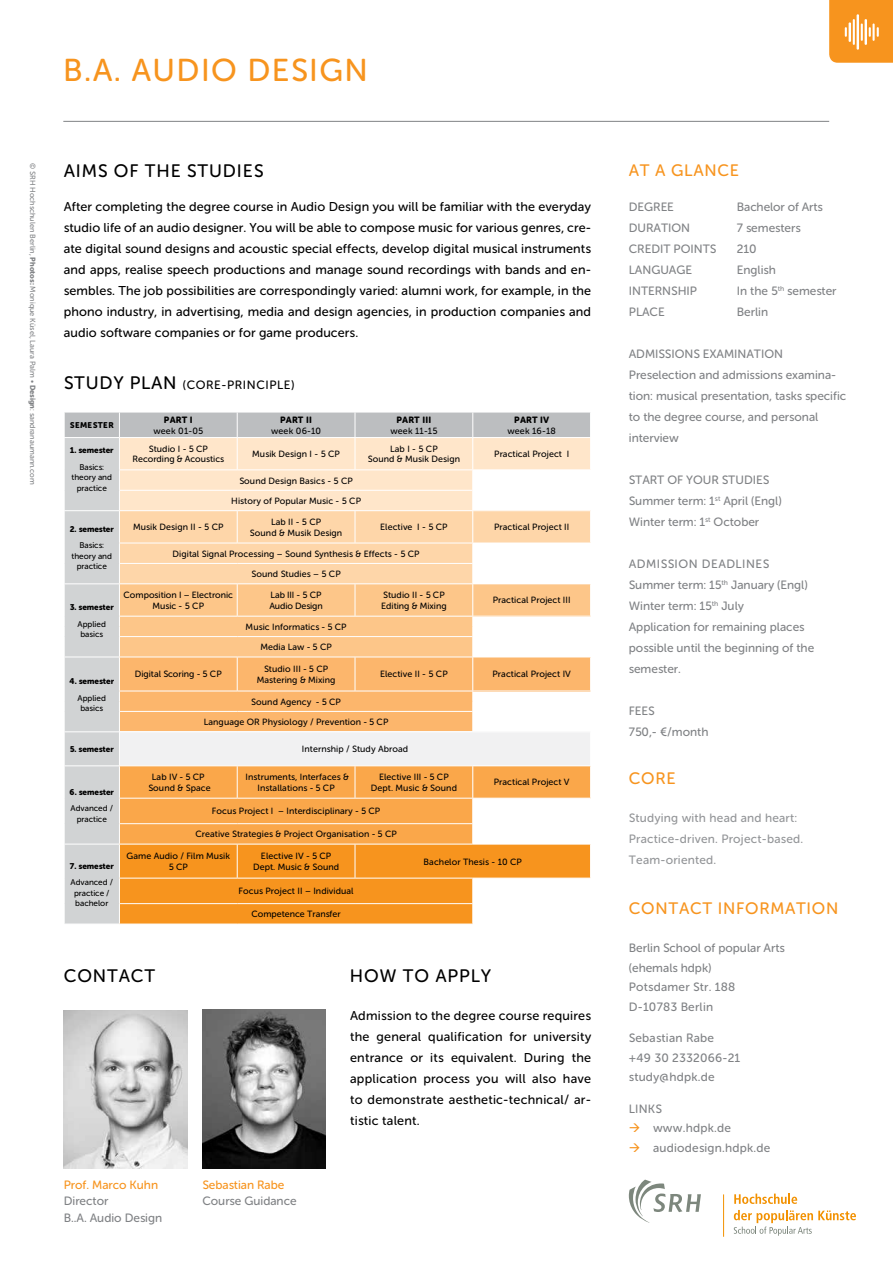
<style>
.page{position:relative;width:893px;height:1263px;background:#fff}
.page>*{position:absolute;margin:0;border:0;box-sizing:border-box;transform-origin:0 0}
.t1{font:31.5px "Museo Sans Rounded 500";letter-spacing:.045em;color:#f7941e}
.t2{font:18px "Museo Sans Rounded 500";letter-spacing:.05em;color:#000}
.t3{font:16.5px "Museo Sans Rounded 500";letter-spacing:.045em;color:#f7941e}
.t4{font:12.75px/21px "Museo Sans Rounded 500";letter-spacing:.015em;color:#000;text-align:justify}
.t5{font:12px/21px "Museo Sans Rounded 500";color:#808285}
.t6{font:12px/19.5px "Museo Sans Rounded 500";letter-spacing:.02em;color:#808285}
.t7{font:12px/21px "Museo Sans Rounded 500";letter-spacing:.02em;color:#939598}
.t8{font:12px "Museo Sans Rounded 500";color:#f7941e}
.t9{font:12px "Museo Sans Rounded 500";letter-spacing:.05em;color:#000}
.t10{font:9px/10.5px "Museo Sans Rounded 500";letter-spacing:.01em;color:#000;text-align:center}
.t11{font:9px "Museo Sans Rounded 900";letter-spacing:.02em;color:#000}
.t12{font:9px/10.5px "Museo Sans Rounded 500";letter-spacing:-.01em;color:#000}
.t13{font:8.25px/10.5px "Museo Sans Rounded 500";color:#000;text-align:center}
.t14{font:8.25px "Museo Sans Rounded 900";color:#000}
.t15{font:8.25px "Museo Sans Rounded 900";letter-spacing:.05em;color:#000}
.t16{font:7.5px "Museo Sans Rounded 500";color:#808285}
.s1{font-family:"Museo Sans Rounded 900"}
.s2{font-size:18px}
.s3{color:#f7941e}
</style>
<div class="page">
<img style="left:202px;top:1010px;width:124px;height:158px">
<img style="left:64px;top:1010px;width:123px;height:158px">
<svg style="left:829px;top:0;width:64px;height:63px;background:#f79f35"></svg>
<hr style="left:63px;top:121px;width:766px;height:1px;background:#808285">
<svg style="left:64px;top:412px;width:527px;height:512px"></svg>
<hr style="left:64px;top:732px;width:1px;height:33px;background:#fff">
<hr style="left:590px;top:732px;width:1px;height:33px;background:#fff">
<hr style="left:64px;top:765px;width:55px;height:1px;background:#fff">
<hr style="left:119px;top:765px;width:118px;height:1px;background:#fff">
<hr style="left:237px;top:765px;width:118px;height:1px;background:#fff">
<hr style="left:355px;top:765px;width:118px;height:1px;background:#fff">
<hr style="left:473px;top:765px;width:118px;height:1px;background:#fff">
<svg style="left:629px;top:1179px;width:72px;height:44px"></svg>
<svg style="left:734px;top:1193px;width:63px;height:11px"></svg>
<svg style="left:734px;top:1210px;width:122px;height:26px"></svg>
<hr style="left:723px;top:1194px;width:1px;height:43px;background:#f29100">
<h1 class="t1" style="left:63px;top:53px;width:306px">B.A. AUDIO DESIGN</h1>
<p class="t16" style="left:37px;top:163px;width:323px;rotate:90deg">© SRH Hochschulen Berlin, <span class="s1">Photos:</span> Monique Küsel, Laura Palm • <span class="s1">Design</span>: sandranaumann.com</p>
<h3 class="t3" style="left:629px;top:161px;width:112px">AT A GLANCE</h3>
<h2 class="t2" style="left:64px;top:161px;width:201px">AIMS OF THE STUDIES</h2>
<p class="t4" style="left:64px;top:197px;width:529px">After completing the degree course in Audio Design you will be familiar with the everyday studio life of an audio designer. You will be able to compose music for various genres, cre&shy;ate digital sound designs and acoustic special effects, develop digital musical instruments and apps, realise speech productions and manage sound recordings with bands and en&shy;sembles. The job possibilities are correspondingly varied: alumni work, for example, in the phono industry, in advertising, media and design agencies, in production companies and audio software companies or for game producers.</p>
<h3 class="t5" style="left:629px;top:197px;width:47px">DEGREE</h3>
<h3 class="t5" style="left:737px;top:197px;width:87px">Bachelor of Arts</h3>
<h3 class="t5" style="left:629px;top:218px;width:63px">DURATION</h3>
<h3 class="t5" style="left:737px;top:218px;width:65px">7 semesters</h3>
<h3 class="t5" style="left:629px;top:239px;width:89px">CREDIT POINTS</h3>
<h3 class="t5" style="left:737px;top:239px;width:21px">210</h3>
<h3 class="t5" style="left:629px;top:260px;width:65px">LANGUAGE</h3>
<h3 class="t5" style="left:737px;top:260px;width:41px">English</h3>
<h3 class="t5" style="left:629px;top:281px;width:70px">INTERNSHIP</h3>
<h3 class="t5" style="left:737px;top:281px;width:101px">In the 5<sup>th</sup> semester</h3>
<h3 class="t5" style="left:629px;top:302px;width:37px">PLACE</h3>
<h3 class="t5" style="left:737px;top:302px;width:33px">Berlin</h3>
<h3 class="t5" style="left:629px;top:344px;width:219px">ADMISSIONS EXAMINATION<br>Preselection and admissions examina&shy;tion: musical presentation, tasks specific to the degree course, and personal interview</h3>
<h3 class="t5" style="left:629px;top:470px;width:154px">START OF YOUR STUDIES<br>Summer term: 1<sup>st</sup> April (Engl)<br>Winter term: 1<sup>st</sup> October</h3>
<h3 class="t5" style="left:629px;top:554px;width:187px">ADMISSION DEADLINES<br>Summer term: 15<sup>th</sup> January (Engl)<br>Winter term: 15<sup>th</sup> July<br>Application for remaining places possible until the beginning of the semester.</h3>
<h3 class="t5" style="left:629px;top:701px;width:81px">FEES<br>750,- €/month</h3>
<h3 class="t9" style="left:64px;top:378px;width:232px"><span class="s2">STUDY PLAN</span> (CORE-PRINCIPLE)</h3>
<p class="t11" style="left:164px;top:415px;width:30px">PART I</p>
<p class="t10" style="left:153px;top:425px;width:51px">week 01-05</p>
<p class="t11" style="left:280px;top:415px;width:33px">PART II</p>
<p class="t10" style="left:271px;top:425px;width:52px">week 06-10</p>
<p class="t11" style="left:397px;top:415px;width:36px">PART III</p>
<p class="t10" style="left:390px;top:425px;width:48px">week 11-15</p>
<p class="t11" style="left:514px;top:415px;width:36px">PART IV</p>
<p class="t10" style="left:507px;top:425px;width:50px">week 16-18</p>
<p class="t15" style="left:70px;top:420px;width:45px">SEMESTER</p>
<p class="t10" style="left:133px;top:444px;width:93px">Studio I - 5 CP<br>Recording &amp; Acoustics</p>
<p class="t10" style="left:252px;top:449px;width:89px">Musik Design I - 5 CP</p>
<p class="t10" style="left:368px;top:444px;width:94px">Lab I - 5 CP<br>Sound &amp; Musik Design</p>
<p class="t10" style="left:494px;top:449px;width:77px">Practical Project I</p>
<p class="t10" style="left:239px;top:475px;width:115px">Sound Design Basics - 5 CP</p>
<p class="t10" style="left:231px;top:496px;width:131px">History of Popular Music - 5 CP</p>
<p class="t14" style="left:70px;top:446px;width:45px">1. semester</p>
<p class="t13" style="left:72px;top:462px;width:42px">Basics: theory and practice</p>
<p class="t10" style="left:133px;top:522px;width:92px">Musik Design II - 5 CP</p>
<p class="t10" style="left:250px;top:517px;width:94px">Lab II - 5 CP<br>Sound &amp; Musik Design</p>
<p class="t10" style="left:380px;top:522px;width:69px">Elective I - 5 CP</p>
<p class="t10" style="left:494px;top:522px;width:77px">Practical Project II</p>
<p class="t10" style="left:173px;top:548px;width:249px">Digital Signal Processing – Sound Synthesis &amp; Effects - 5 CP</p>
<p class="t10" style="left:252px;top:569px;width:91px">Sound Studies – 5 CP</p>
<p class="t14" style="left:70px;top:524px;width:46px">2. semester</p>
<p class="t13" style="left:72px;top:540px;width:42px">Basics: theory and practice</p>
<p class="t10" style="left:124px;top:590px;width:111px">Composition I – Electronic<br>Music - 5 CP</p>
<p class="t12" style="left:269px;top:590px;width:55px">Lab III - 5 CP<br>Audio Design</p>
<p class="t10" style="left:381px;top:590px;width:67px;text-align:left">Studio II - 5 CP<br>Editing &amp; Mixing</p>
<p class="t10" style="left:493px;top:595px;width:79px">Practical Project III</p>
<p class="t10" style="left:246px;top:621px;width:102px">Music Informatics - 5 CP</p>
<p class="t10" style="left:260px;top:642px;width:73px">Media Law - 5 CP</p>
<p class="t14" style="left:70px;top:602px;width:45px">3. semester</p>
<p class="t13" style="left:78px;top:618px;width:30px">Applied basics</p>
<p class="t10" style="left:135px;top:669px;width:88px">Digital Scoring - 5 CP</p>
<p class="t10" style="left:257px;top:664px;width:80px">Studio III - 5 CP<br>Mastering &amp; Mixing</p>
<p class="t10" style="left:380px;top:669px;width:69px">Elective II - 5 CP</p>
<p class="t10" style="left:492px;top:669px;width:80px">Practical Project IV</p>
<p class="t10" style="left:251px;top:696px;width:91px">Sound Agency - 5 CP</p>
<p class="t10" style="left:204px;top:717px;width:186px">Language OR Physiology / Prevention - 5 CP</p>
<p class="t14" style="left:70px;top:676px;width:46px">4. semester</p>
<p class="t13" style="left:78px;top:692px;width:30px">Applied basics</p>
<p class="t14" style="left:70px;top:744px;width:45px">5. semester</p>
<p class="t10" style="left:302px;top:744px;width:108px">Internship / Study Abroad</p>
<p class="t14" style="left:70px;top:787px;width:46px">6. semester</p>
<p class="t13" style="left:71px;top:803px;width:44px">Advanced / practice</p>
<p class="t10" style="left:148px;top:772px;width:64px">Lab IV - 5 CP<br>Sound &amp; Space</p>
<p class="t10" style="left:246px;top:772px;width:105px">Instruments, Interfaces &amp;<br>Installations - 5 CP</p>
<p class="t10" style="left:371px;top:772px;width:88px">Elective III - 5 CP<br>Dept. Music &amp; Sound</p>
<p class="t10" style="left:494px;top:777px;width:77px">Practical Project V</p>
<p class="t10" style="left:212px;top:806px;width:170px">Focus Project I – Interdisciplinary - 5 CP</p>
<p class="t10" style="left:195px;top:829px;width:203px">Creative Strategies &amp; Project Organisation - 5 CP</p>
<p class="t14" style="left:70px;top:861px;width:45px">7. semester</p>
<p class="t13" style="left:71px;top:877px;width:44px">Advanced / practice / bachelor</p>
<p class="t10" style="left:127px;top:851px;width:105px">Game Audio / Film Musik<br>5 CP</p>
<p class="t10" style="left:253px;top:851px;width:88px">Elective IV - 5 CP<br>Dept. Music &amp; Sound</p>
<p class="t10" style="left:424px;top:856px;width:100px">Bachelor Thesis - 10 CP</p>
<p class="t10" style="left:239px;top:886px;width:117px">Focus Project II – Individual</p>
<p class="t10" style="left:252px;top:909px;width:91px">Competence Transfer</p>
<h2 class="t2" style="left:64px;top:966px;width:93px">CONTACT</h2>
<h3 class="t8" style="left:64px;top:1178px;width:96px">Prof. Marco Kuhn</h3>
<h3 class="t5" style="left:64px;top:1193px;width:100px;line-height:16.5px">Director<br>B..A. Audio Design</h3>
<h3 class="t8" style="left:202px;top:1178px;width:84px">Sebastian Rabe</h3>
<h3 class="t5" style="left:202px;top:1191px;width:96px">Course Guidance</h3>
<h2 class="t2" style="left:350px;top:966px;width:143px">HOW TO APPLY</h2>
<h3 class="t4" style="left:350px;top:1005px;width:242px">Admission to the degree course requires the general qualification for university entrance or its equivalent. During the application process you will also have to demonstrate aesthetic-technical/ ar&shy;tistic talent.</h3>
<h3 class="t3" style="left:629px;top:769px;width:48px">CORE</h3>
<h3 class="t7" style="left:629px;top:807px;width:176px">Studying with head and heart:<br>Practice-driven. Project-based.<br>Team-oriented.</h3>
<h3 class="t3" style="left:629px;top:899px;width:211px">CONTACT INFORMATION</h3>
<h3 class="t5" style="left:629px;top:938px;width:157px;line-height:19.5px">Berlin School of popular Arts (ehemals hdpk)<br>Potsdamer Str. 188<br>D-10783 Berlin</h3>
<h3 class="t6" style="left:629px;top:1028px;width:113px">Sebastian Rabe<br>+49 30 2332066-21 study@hdpk.de</h3>
<h3 class="t5" style="left:629px;top:1098px;width:35px">LINKS</h3>
<h3 class="t6" style="left:629px;top:1118px;width:104px"><span class="s3">→</span> www.hdpk.de</h3>
<h3 class="t6" style="left:629px;top:1138px;width:143px"><span class="s3">→</span> audiodesign.hdpk.de</h3>
</div>
